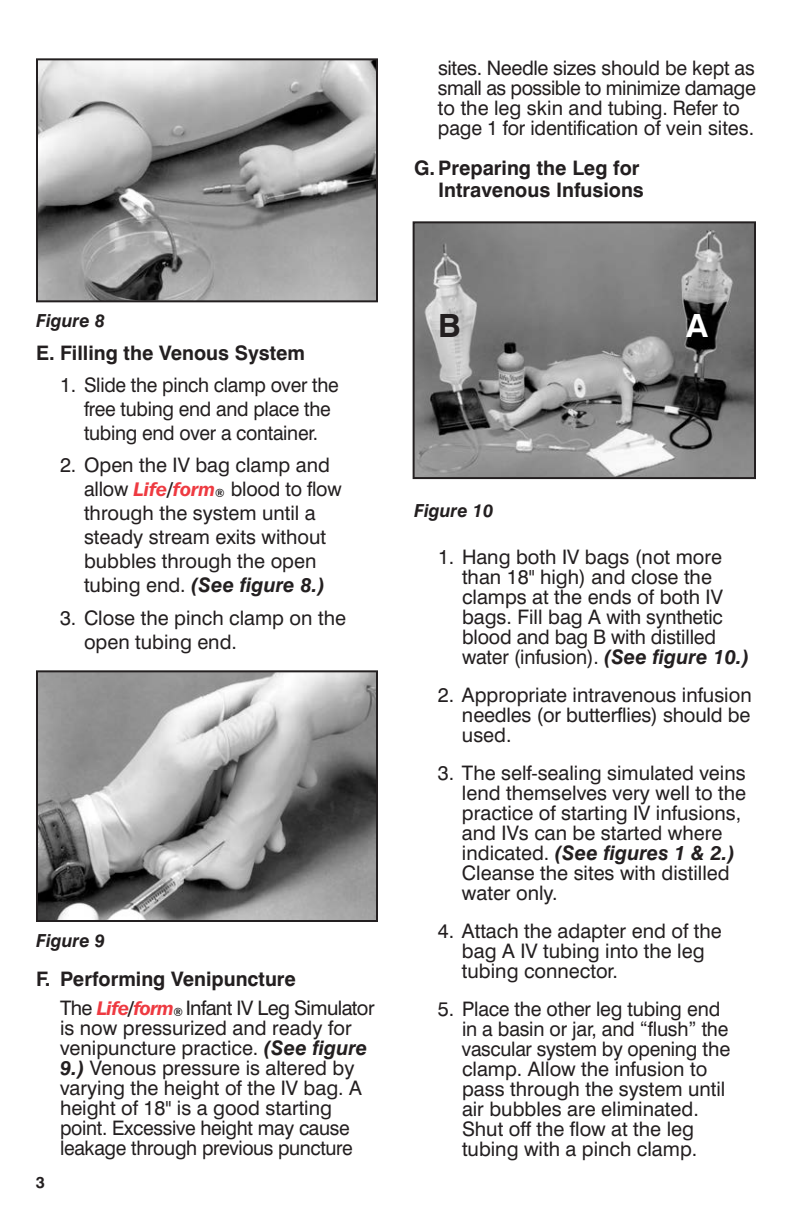
<style>
.page{position:relative;width:792px;height:1224px;background:#fff}
.page>*{position:absolute;margin:0;border:0;box-sizing:border-box;transform-origin:0 0}
.t1{font:700 32px "Swiss 721 BT";color:#231f20}
.t2{font:700 32px "Swiss 721 BT";color:#fff}
.t3{font:20px/20px "Swiss 721 BT";color:#231f20}
.t4{font:700 20px/29.2px "Swiss 721 BT";color:#231f20}
.t5{font:italic 700 18px "Swiss 721 BT";color:#231f20}
.t6{font:700 16px "Swiss 721 BT";color:#231f20}
.s1{font-family:"Franklin Gothic IT Cby BT";font-weight:600;font-style:italic;font-size:19.6px;color:#ee3a41}
.s2{font-family:"Franklin Gothic IT Cby BT";font-weight:600;font-style:italic;font-size:19.6px}
.s3{font-family:"Franklin Gothic IT Cby BT";font-weight:600;font-style:italic;font-size:11.4px}
.s4{font-weight:700;font-style:italic}
.s5{font-weight:400}
</style>
<div class="page">
<img style="left:39px;top:61px;width:336px;height:238px">
<div style="left:36px;top:58px;width:342px;height:244px;border:2px solid #231f20"></div>
<img style="left:416px;top:224px;width:337px;height:252px">
<div style="left:413px;top:221px;width:343px;height:258px;border:2px solid #231f20"></div>
<img style="left:39px;top:673px;width:336px;height:246px">
<div style="left:36px;top:670px;width:342px;height:252px;border:2px solid #231f20"></div>
<p class="t3" style="left:438px;top:57px;width:320px">sites. Needle sizes should be kept as small as possible to minimize damage to the leg skin and tubing. Refer to page 1 for identification of vein sites.</p>
<p class="t4" style="left:414px;top:156px;width:231px;line-height:22px;text-align:right">G.Preparing the Leg for<br>Intravenous Infusions</p>
<p class="t5" style="left:36px;top:310px;width:71px">Figure 8</p>
<p class="t4" style="left:36px;top:338px;width:271px">E. Filling the Venous System</p>
<p class="t3" style="left:84px;top:372px;width:256px;line-height:24.2px;text-indent:-24px">1. Slide the pinch clamp over the free tubing end and place the tubing end over a container.</p>
<p class="t3" style="left:84px;top:453px;width:259px;line-height:24px;text-indent:-24px">2. Open the IV bag clamp and allow <span class="s1">Life</span><span class="s2">/</span><span class="s1">form</span><span class="s3">®</span> blood to flow through the system until a steady stream exits without bubbles through the open tubing end. <span class="s4">(See figure 8.)</span></p>
<p class="t3" style="left:84px;top:605px;width:264px;line-height:24px;text-indent:-24px">3. Close the pinch clamp on the open tubing end.</p>
<p class="t5" style="left:36px;top:930px;width:71px">Figure 9</p>
<p class="t4" style="left:60px;top:964px;width:316px;text-indent:-24px">F. Performing Venipuncture<br><span class="s5">The</span> <span class="s1">Life</span><span class="s2">/</span><span class="s1">form</span><span class="s3">®</span> <span class="s5">Infant IV Leg Simulator</span></p>
<p class="t3" style="left:60px;top:1018px;width:309px">is now pressurized and ready for venipuncture practice. <span class="s4">(See figure 9.)</span> Venous pressure is altered by varying the height of the IV bag. A height of 18" is a good starting point. Excessive height may cause leakage through previous puncture</p>
<p class="t6" style="left:36px;top:1173px;width:11px">3</p>
<h1 class="t1" style="left:438px;top:306px;width:24px">B</h1>
<h1 class="t2" style="left:686px;top:306px;width:23px">A</h1>
<p class="t5" style="left:414px;top:499px;width:81px">Figure 10</p>
<p class="t3" style="left:462px;top:546px;width:289px;text-indent:-24px">1. Hang both IV bags (not more than 18" high) and close the clamps at the ends of both IV bags. Fill bag A with synthetic blood and bag B with distilled water (infusion). <span class="s4">(See figure 10.)</span></p>
<p class="t3" style="left:462px;top:684px;width:291px;text-align:justify;text-indent:-24px">2. Appropriate intravenous infusion needles (or butterflies) should be used.</p>
<p class="t3" style="left:462px;top:762px;width:286px;text-indent:-24px">3. The self-sealing simulated veins lend themselves very well to the practice of starting IV infusions, and IVs can be started where indicated. <span class="s4">(See figures 1 &amp; 2.)<br></span>Cleanse the sites with distilled water only.</p>
<p class="t3" style="left:462px;top:920px;width:261px;text-indent:-24px">4. Attach the adapter end of the bag A IV tubing into the leg tubing connector.</p>
<p class="t3" style="left:462px;top:998px;width:270px;text-indent:-24px">5. Place the other leg tubing end in a basin or jar, and “flush” the vascular system by opening the clamp. Allow the infusion to pass through the system until air bubbles are eliminated.<br>Shut off the flow at the leg tubing with a pinch clamp.</p>
</div>
